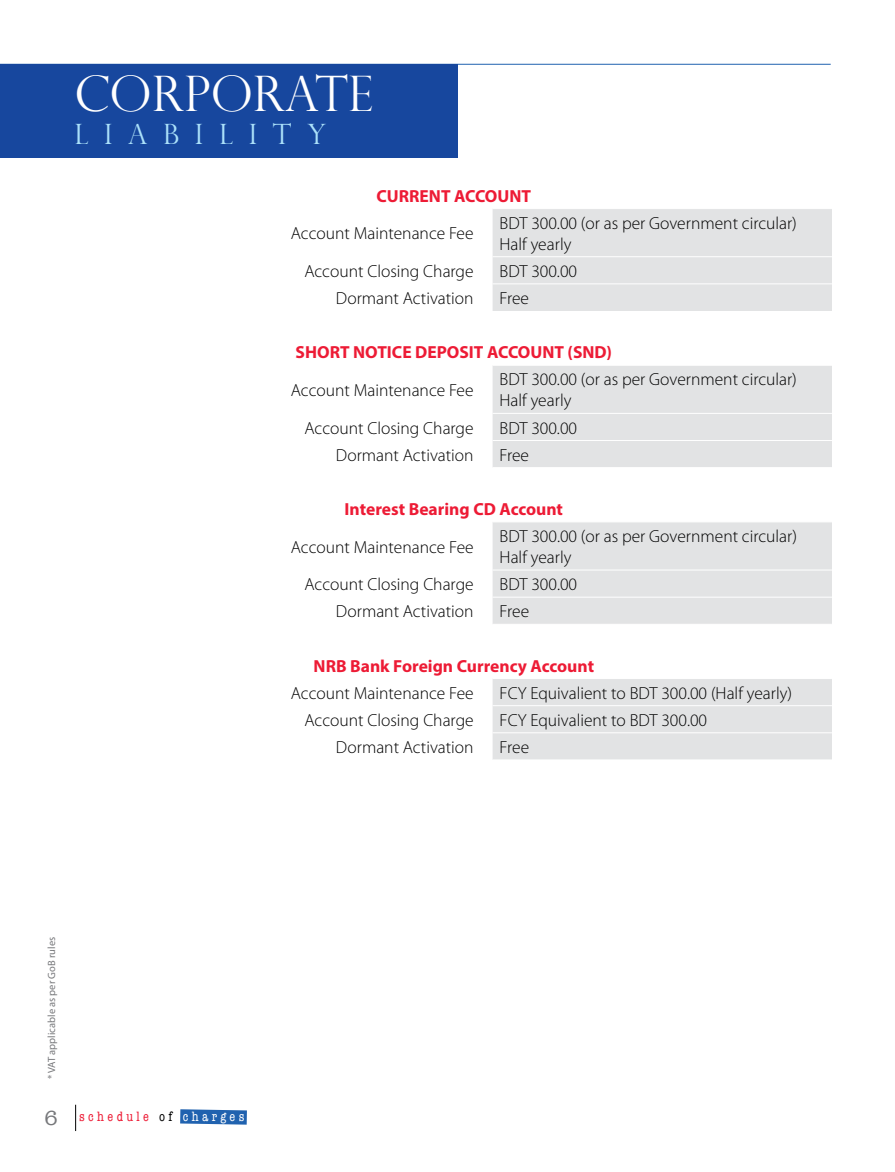
<style>
.page{position:relative;width:895px;height:1172px;background:#fff}
.page>*{position:absolute;margin:0;border:0;box-sizing:border-box;transform-origin:0 0}
.t1{font:300 49px "Perpetua Titling";color:#fff}
.t2{font:300 28px "Perpetua Titling";letter-spacing:.56em;color:#abe1fa}
.t3{font:300 17.5px/21px "Myriad Pro";color:#000}
.t4{font:700 17.5px "Myriad Pro";color:#ed1b35}
.t5{font:condensed 14px "American Typewriter";letter-spacing:.24em;color:#ed1b35}
.t6{font:10.5px "Myriad Pro";color:#77787b}
.s1{font-stretch:normal;font-size:21px;color:#77787b}
.s2{color:#000}
.s3{color:#fff}
</style>
<div class="page">
<svg style="left:180px;top:1109px;width:67px;height:15px"></svg>
<svg style="left:75px;top:1105px;width:1px;height:26px"></svg>
<hr style="left:0;top:64px;width:830px;height:1px;background:#2062af">
<div style="left:492px;top:209px;width:340px;height:102px;background:#e2e3e4"></div>
<svg style="left:492px;top:366px;width:340px;height:393px;fill:#e2e3e4"></svg>
<hr style="left:492px;top:256px;width:340px;height:1px;background:#fff">
<hr style="left:492px;top:283px;width:340px;height:1px;background:#fff">
<hr style="left:492px;top:413px;width:340px;height:1px;background:#fff">
<hr style="left:492px;top:440px;width:340px;height:1px;background:#fff">
<hr style="left:492px;top:467px;width:340px;height:1px;background:#fff">
<hr style="left:492px;top:521px;width:340px;height:1px;background:#fff">
<hr style="left:492px;top:570px;width:340px;height:1px;background:#fff">
<hr style="left:492px;top:597px;width:340px;height:1px;background:#fff">
<hr style="left:492px;top:624px;width:340px;height:1px;background:#fff">
<hr style="left:492px;top:678px;width:340px;height:1px;background:#fff">
<hr style="left:492px;top:705px;width:340px;height:1px;background:#fff">
<hr style="left:492px;top:732px;width:340px;height:1px;background:#fff">
<div style="left:0;top:64px;width:457px;height:94px;background:#17479e"></div>
<h1 class="t1" style="left:74px;top:64px;width:300px">CORPORATE</h1>
<h2 class="t2" style="left:74px;top:118px;width:254px">LIABILITY</h2>
<p class="t4" style="left:376px;top:184px;width:156px">CURRENT ACCOUNT</p>
<p class="t3" style="left:291px;top:223px;width:184px">Account Maintenance Fee</p>
<p class="t3" style="left:499px;top:213px;width:299px">BDT 300.00 (or as per Government circular)<br>Half yearly</p>
<p class="t3" style="left:304px;top:261px;width:171px">Account Closing Charge</p>
<p class="t3" style="left:499px;top:261px;width:79px">BDT 300.00</p>
<p class="t3" style="left:336px;top:288px;width:139px">Dormant Activation</p>
<p class="t3" style="left:499px;top:288px;width:31px">Free</p>
<p class="t4" style="left:295px;top:341px;width:318px">SHORT NOTICE DEPOSIT ACCOUNT (SND)</p>
<p class="t3" style="left:291px;top:380px;width:184px">Account Maintenance Fee</p>
<p class="t3" style="left:499px;top:369px;width:299px">BDT 300.00 (or as per Government circular)<br>Half yearly</p>
<p class="t3" style="left:304px;top:417px;width:171px">Account Closing Charge</p>
<p class="t3" style="left:499px;top:417px;width:79px">BDT 300.00</p>
<p class="t3" style="left:336px;top:445px;width:139px">Dormant Activation</p>
<p class="t3" style="left:499px;top:445px;width:31px">Free</p>
<p class="t4" style="left:344px;top:498px;width:220px">Interest Bearing CD Account</p>
<p class="t3" style="left:291px;top:536px;width:184px">Account Maintenance Fee</p>
<p class="t3" style="left:499px;top:526px;width:299px">BDT 300.00 (or as per Government circular)<br>Half yearly</p>
<p class="t3" style="left:304px;top:574px;width:171px">Account Closing Charge</p>
<p class="t3" style="left:499px;top:574px;width:79px">BDT 300.00</p>
<p class="t3" style="left:336px;top:601px;width:139px">Dormant Activation</p>
<p class="t3" style="left:499px;top:601px;width:31px">Free</p>
<p class="t4" style="left:313px;top:654px;width:282px">NRB Bank Foreign Currency Account</p>
<p class="t3" style="left:291px;top:683px;width:184px">Account Maintenance Fee</p>
<p class="t3" style="left:499px;top:683px;width:294px">FCY Equivalient to BDT 300.00 (Half yearly)</p>
<p class="t3" style="left:304px;top:710px;width:171px">Account Closing Charge</p>
<p class="t3" style="left:499px;top:710px;width:209px">FCY Equivalient to BDT 300.00</p>
<p class="t3" style="left:336px;top:737px;width:139px">Dormant Activation</p>
<p class="t3" style="left:499px;top:737px;width:31px">Free</p>
<p class="t6" style="left:46px;top:1079px;width:144px;rotate:-90deg">* VAT applicable as per GoB rules</p>
<p class="t5" style="left:44px;top:1106px;width:201px"><span class="s1">6</span> schedule <span class="s2">of</span> <span class="s3">charges</span></p>
</div>
